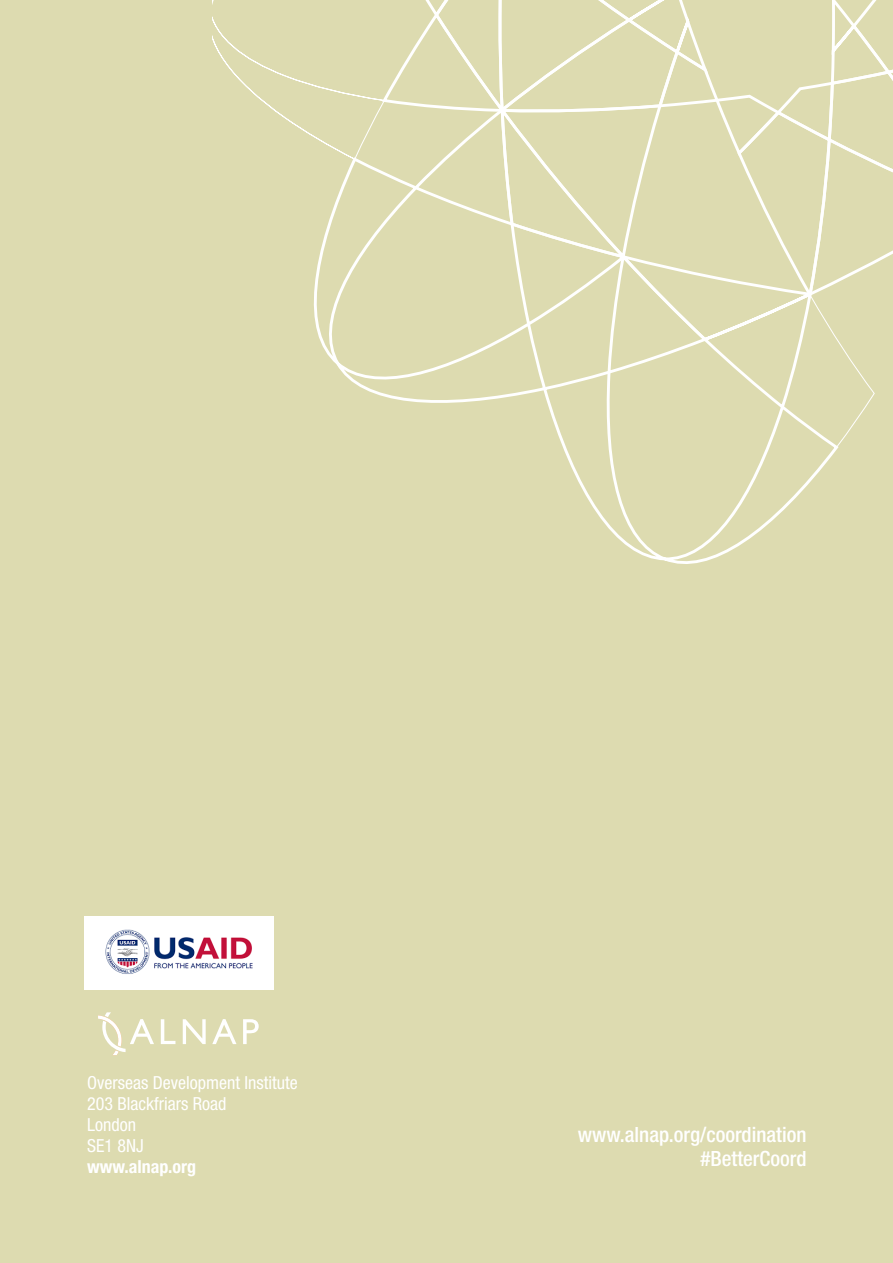
<style>
.page{position:relative;width:893px;height:1263px;background:#dddbb0}
.page>*{position:absolute;margin:0;border:0;box-sizing:border-box;transform-origin:0 0}
.t1{font:500 condensed 21px/24px "Helvetica Neue LT Std";color:#fff;text-align:right}
.t2{font:condensed 18px/21px "Helvetica Neue LT Std";color:#fff}
.t3{font:700 condensed 18px "Helvetica Neue LT Std";color:#fff}
</style>
<div class="page">
<div style="left:485px;top:587px;width:408px;height:23px;background:#dddbb0"></div>
<div style="left:212px;top:546px;width:681px;height:41px;background:#dddbb0"></div>
<div style="left:212px;top:451px;width:681px;height:95px;background:#dddbb0"></div>
<div style="left:212px;top:0;width:681px;height:451px;background:#dddbb0"></div>
<svg style="left:461px;top:0;width:432px;height:156px;background:#dfddb6"></svg>
<svg style="left:98px;top:1012px;width:161px;height:43px;background:#e3e1be"></svg>
<img style="left:84px;top:916px;width:189px;height:73px">
<p class="t2" style="left:87px;top:1072px;width:212px">Overseas Development Institute<br>203 Blackfriars Road<br>London<br>SE1 8NJ</p>
<p class="t3" style="left:87px;top:1155px;width:110px">www.alnap.org</p>
<p class="t1" style="left:578px;top:1122px;width:230px">www.alnap.org/coordination #BetterCoord</p>
</div>
